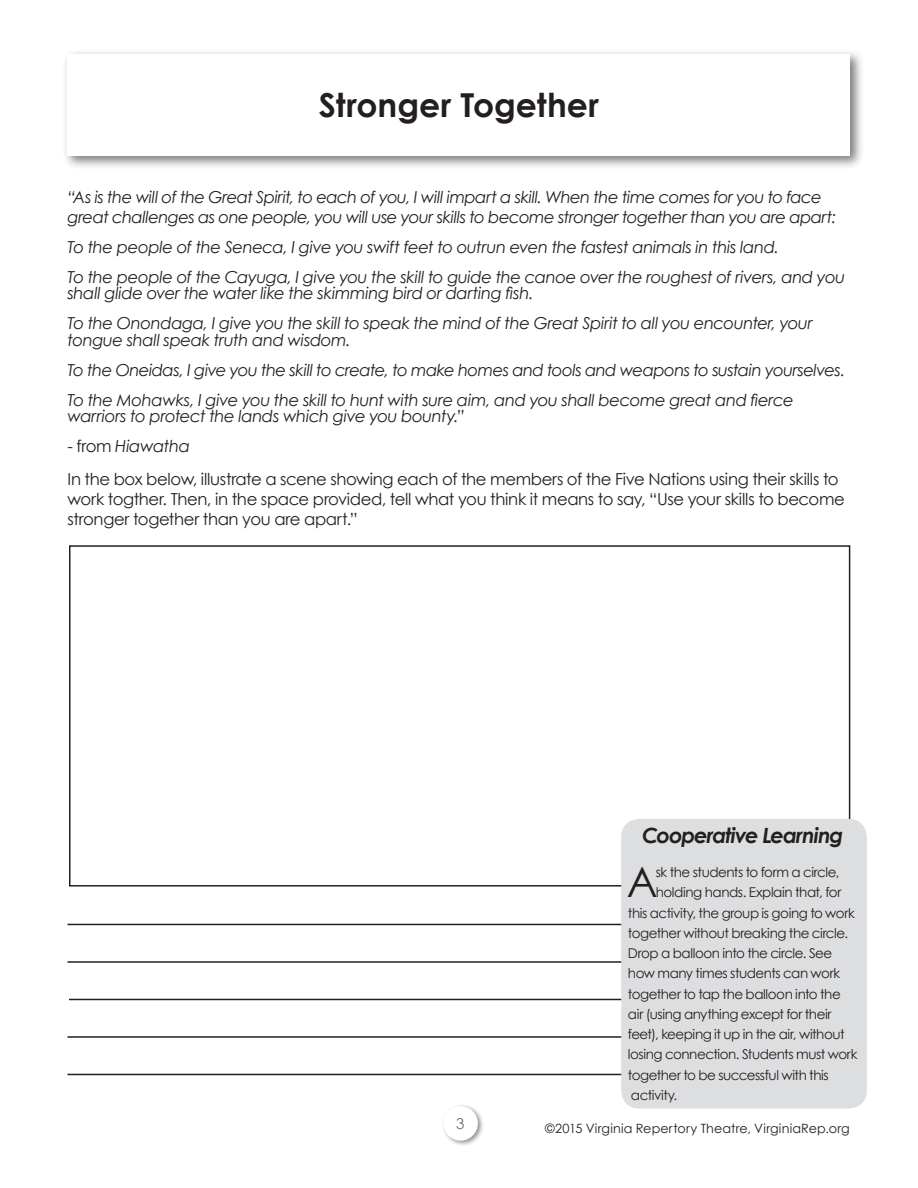
<style>
.page{position:relative;width:918px;height:1188px;background:#fff}
.page>*{position:absolute;margin:0;border:0;box-sizing:border-box;transform-origin:0 0}
.Text__Basic_10_5pt{font:41.7px "Century Gothic";color:#231f20}
.Headline{font:700 33px "Century Gothic";color:#231f20}
.Text__Basic_10_5pt-2{font:italic 700 21px "Century Gothic";letter-spacing:-.05em;color:#231f20}
.Text__Basic_10_5pt-3{font:italic 16.5px/16.5px "Century Gothic";letter-spacing:-.03em;color:#231f20}
.Text__Basic_10_5pt-4{font:16.5px/19.8px "Century Gothic";letter-spacing:-.025em;color:#231f20}
.t1{font:15px "Century Gothic";color:#6c6d70}
.Text__Basic_10_5pt-5{font:13.5px "Century Gothic";letter-spacing:-.035em;color:#231f20}
.t2{font:12.75px "Century Gothic";letter-spacing:.01em;color:#231f20}
.s1{font-style:normal}
</style>
<div class="page">
<div style="left:441px;top:1104px;width:43px;height:43px;background:#231f20;opacity:.5"></div>
<div style="left:443px;top:1106px;width:35px;height:35px;background:#fff;border-radius:50%"></div>
<div style="left:62px;top:48px;width:803px;height:121px;background:#231f20;opacity:.6"></div>
<div style="left:68px;top:54px;width:782px;height:102px;background:#fff"></div>
<div style="left:69px;top:545px;width:781px;height:342px;border:2px solid #231f20"></div>
<hr style="left:68px;top:924px;width:622px;height:1px;background:#231f20">
<hr style="left:68px;top:961px;width:622px;height:2px;background:#231f20">
<hr style="left:69px;top:999px;width:623px;height:1px;background:#231f20">
<hr style="left:68px;top:1036px;width:622px;height:2px;background:#231f20">
<hr style="left:68px;top:1074px;width:622px;height:1px;background:#231f20">
<div style="left:621px;top:819px;width:246px;height:290px;background:#dddee0;border-radius:18px"></div>
<p class="Headline" style="left:319px;top:80px;width:282px">Stronger Together</p>
<p class="Text__Basic_10_5pt-3" style="left:68px;top:187px;width:770px;line-height:19.8px">“As is the will of the Great Spirit, to each of you, I will impart a skill. When the time comes for you to face great challenges as one people, you will use your skills to become stronger together than you are apart:</p>
<p class="Text__Basic_10_5pt-3" style="left:68px;top:238px;width:713px">To the people of the Seneca, I give you swift feet to outrun even the fastest animals in this land.</p>
<p class="Text__Basic_10_5pt-3" style="left:68px;top:268px;width:779px">To the people of the Cayuga, I give you the skill to guide the canoe over the roughest of rivers, and you shall glide over the water like the skimming bird or darting fish.</p>
<p class="Text__Basic_10_5pt-3" style="left:68px;top:315px;width:747px">To the Onondaga, I give you the skill to speak the mind of the Great Spirit to all you encounter, your tongue shall speak truth and wisdom.</p>
<p class="Text__Basic_10_5pt-3" style="left:68px;top:361px;width:779px">To the Oneidas, I give you the skill to create, to make homes and tools and weapons to sustain yourselves.</p>
<p class="Text__Basic_10_5pt-3" style="left:68px;top:391px;width:728px">To the Mohawks, I give you the skill to hunt with sure aim, and you shall become great and fierce warriors to protect the lands which give you bounty.”</p>
<p class="Text__Basic_10_5pt-3" style="left:68px;top:438px;width:124px"><span class="s1">- from</span> Hiawatha</p>
<p class="Text__Basic_10_5pt-4" style="left:68px;top:469px;width:779px">In the box below, illustrate a scene showing each of the members of the Five Nations using their skills to work togther. Then, in the space provided, tell what you think it means to say, “Use your skills to become stronger together than you are apart.”</p>
<p class="Text__Basic_10_5pt-2" style="left:642px;top:820px;width:203px">Cooperative Learning</p>
<p class="Text__Basic_10_5pt" style="left:627px;top:853px;width:32px">A</p>
<p class="Text__Basic_10_5pt-5" style="left:656px;top:863px;width:185px">sk the students to form a circle,</p>
<p class="Text__Basic_10_5pt-5" style="left:656px;top:883px;width:187px">holding hands. Explain that, for</p>
<p class="Text__Basic_10_5pt-5" style="left:628px;top:903px;width:229px">this activity, the group is going to work</p>
<p class="Text__Basic_10_5pt-5" style="left:628px;top:924px;width:222px">together without breaking the circle.</p>
<p class="Text__Basic_10_5pt-5" style="left:628px;top:944px;width:206px">Drop a balloon into the circle. See</p>
<p class="Text__Basic_10_5pt-5" style="left:628px;top:964px;width:214px">how many times students can work</p>
<p class="Text__Basic_10_5pt-5" style="left:628px;top:984px;width:214px">together to tap the balloon into the</p>
<p class="Text__Basic_10_5pt-5" style="left:628px;top:1005px;width:205px">air (using anything except for their</p>
<p class="Text__Basic_10_5pt-5" style="left:628px;top:1025px;width:218px">feet), keeping it up in the air, without</p>
<p class="Text__Basic_10_5pt-5" style="left:628px;top:1045px;width:231px">losing connection. Students must work</p>
<p class="Text__Basic_10_5pt-5" style="left:628px;top:1065px;width:202px">together to be successful with this</p>
<p class="Text__Basic_10_5pt-5" style="left:631px;top:1086px;width:48px">activity.</p>
<p class="t1" style="left:456px;top:1113px;width:10px">3</p>
<p class="t2" style="left:545px;top:1119px;width:306px">©2015 Virginia Repertory Theatre, VirginiaRep.org</p>
</div>
